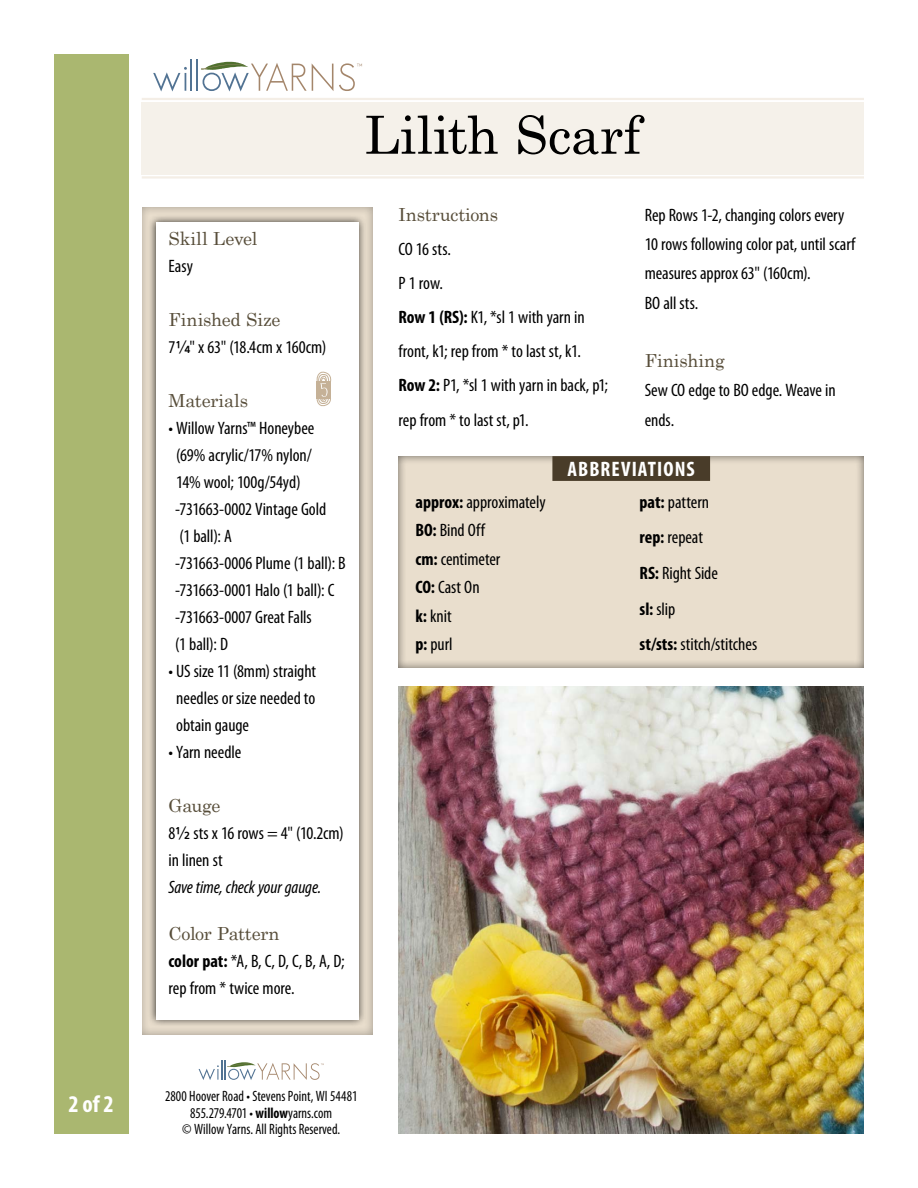
<style>
.page{position:relative;width:918px;height:1188px;background:#fff}
.page>*{position:absolute;margin:0;border:0;box-sizing:border-box;transform-origin:0 0}
.t1{font:52.5px "Century Schoolbook";color:#000}
.t2{font:700 condensed 24px "Myriad Pro";color:#fff}
.t3{font:700 condensed 21px "Myriad Pro";letter-spacing:.05em;color:#fff}
.t4{font:condensed 18px/27px "Myriad Pro";letter-spacing:-.005em;color:#000}
.t5{font:18px "Century Schoolbook";letter-spacing:-.01em;color:#574d39}
.t6{font:italic condensed 18px "Myriad Pro";letter-spacing:-.005em;color:#000}
.t7{font:condensed 15px/16.5px "Myriad Pro";color:#000;text-align:center;scale:.93 1}
.s1{font-family:"Carto Gothic Std";font-stretch:normal}
.s2{font-weight:700}
</style>
<div class="page">
<div style="left:142px;top:102px;width:722px;height:72px;background:#f5f1ea"></div>
<div style="left:54px;top:54px;width:74px;height:1080px;background:#aab770"></div>
<svg style="left:153px;top:67px;width:34px;height:25px"></svg>
<hr style="left:191px;top:59px;width:1px;height:32px;background:#527393">
<hr style="left:196px;top:59px;width:2px;height:32px;background:#527393">
<svg style="left:201px;top:62px;width:132px;height:30px"></svg>
<svg style="left:339px;top:63px;width:23px;height:28px"></svg>
<hr style="left:142px;top:98px;width:722px;height:2px;background:#e9decd">
<hr style="left:142px;top:176px;width:722px;height:3px;background:#e9decd">
<div style="left:136px;top:201px;width:238px;height:835px;background:#000;opacity:.31"></div>
<div style="left:148px;top:214px;width:219px;height:814px;background:#000;opacity:.75"></div>
<div style="left:156px;top:222px;width:203px;height:798px;background:#fff"></div>
<svg style="left:316px;top:371px;width:15px;height:36px"></svg>
<svg style="left:199px;top:1061px;width:125px;height:19px"></svg>
<div style="left:396px;top:451px;width:469px;height:218px;background:#000;opacity:.6"></div>
<div style="left:552px;top:456px;width:158px;height:25px;background:#493c29"></div>
<img style="left:399px;top:687px;width:465px;height:447px">
<h2 class="t2" style="left:68px;top:1089px;width:47px">2 of 2</h2>
<h1 class="t1" style="left:365px;top:91px;width:278px">Lilith Scarf</h1>
<p class="t5" style="left:169px;top:224px;width:90px">Skill Level</p>
<p class="t4" style="left:169px;top:253px;width:26px">Easy</p>
<p class="t5" style="left:169px;top:305px;width:114px">Finished Size</p>
<p class="t4" style="left:169px;top:334px;width:159px">7<span class="s1">¼</span>" x 63" (18.4cm x 160cm)</p>
<p class="t5" style="left:169px;top:386px;width:81px">Materials</p>
<p class="t4" style="left:175px;top:415px;width:172px;text-indent:-7px">• Willow Yarns™ Honeybee (69% acrylic/17% nylon/<br>14% wool; 100g/54yd) -731663-0002 Vintage Gold<br>(1 ball): A<br>-731663-0006 Plume (1 ball): B -731663-0001 Halo (1 ball): C -731663-0007 Great Falls<br>(1 ball): D</p>
<p class="t4" style="left:176px;top:658px;width:141px;text-align:justify;text-indent:-8px">• US size 11 (8mm) straight needles or size needed to obtain gauge</p>
<p class="t4" style="left:169px;top:739px;width:74px">• Yarn needle</p>
<p class="t5" style="left:169px;top:791px;width:54px">Gauge</p>
<p class="t4" style="left:169px;top:820px;width:177px">8<span class="s1">½</span> sts x 16 rows = 4" (10.2cm) in linen st</p>
<p class="t6" style="left:169px;top:877px;width:154px">Save time, check your gauge.</p>
<p class="t5" style="left:169px;top:918px;width:113px">Color Pattern</p>
<p class="t4" style="left:169px;top:947px;width:178px"><span class="s2">color pat:</span> *A, B, C, D, C, B, A, D; rep from * twice more.</p>
<p class="t5" style="left:399px;top:199px;width:101px">Instructions</p>
<p class="t4" style="left:399px;top:232px;width:211px;line-height:34.2px">CO 16 sts.<br>P 1 row.<br><span class="s2">Row 1 (RS):</span> K1, *sl 1 with yarn in front, k1; rep from * to last st, k1.<br><span class="s2">Row 2:</span> P1, *sl 1 with yarn in back, p1; rep from * to last st, p1.</p>
<p class="t4" style="left:645px;top:200px;width:212px;line-height:29.2px">Rep Rows 1-2, changing colors every<br>10 rows following color pat, until scarf measures approx 63" (160cm).<br>BO all sts.</p>
<p class="t5" style="left:645px;top:345px;width:81px">Finishing</p>
<p class="t4" style="left:645px;top:376px;width:192px;line-height:29.2px">Sew CO edge to BO edge. Weave in ends.</p>
<p class="t3" style="left:568px;top:456px;width:129px">ABBREVIATIONS</p>
<p class="t4" style="left:416px;top:487px;width:132px;line-height:28.5px"><span class="s2">approx:</span> approximately<br><span class="s2">BO:</span> Bind Off<br><span class="s2">cm:</span> centimeter<br><span class="s2">CO:</span> Cast On<br><span class="s2">k:</span> knit<br><span class="s2">p:</span> purl</p>
<p class="t4" style="left:640px;top:484px;width:119px;line-height:35.7px"><span class="s2">pat:</span> pattern<br><span class="s2">rep:</span> repeat<br><span class="s2">RS:</span> Right Side<br><span class="s2">sl:</span> slip<br><span class="s2">st/sts:</span> stitch/stitches</p>
<p class="t7" style="left:165px;top:1088px;width:208px">2800 Hoover Road • Stevens Point, WI 54481<br>855.279.4701 • <span class="s2">willow</span>yarns.com<br>© Willow Yarns. All Rights Reserved.</p>
</div>
